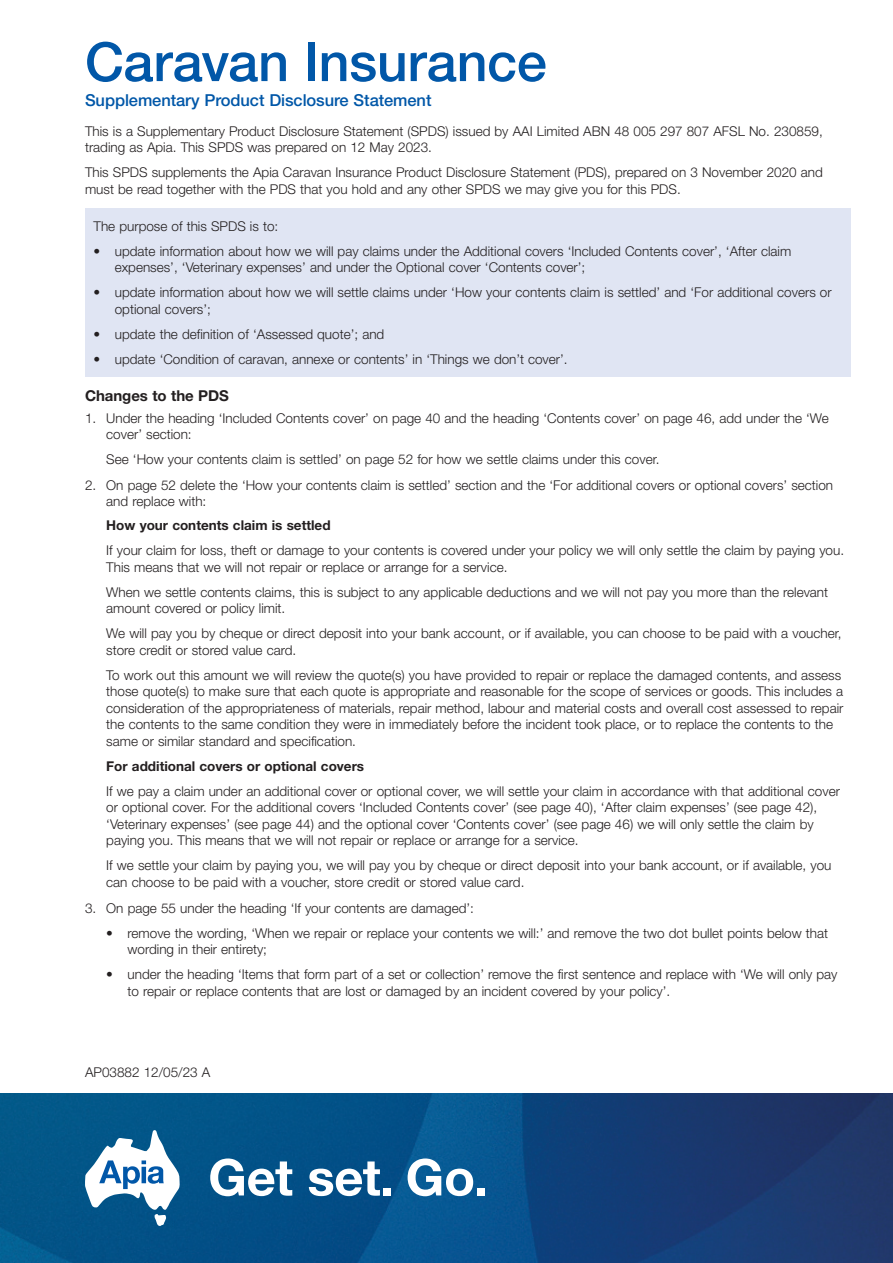
<style>
.page{position:relative;width:893px;height:1263px;background:#fff}
.page>*{position:absolute;margin:0;border:0;box-sizing:border-box;transform-origin:0 0}
.t1{font:500 54px "Helvetica Neue LT Std";letter-spacing:-.005em;color:#0157a8}
.t2{font:500 16.5px "Helvetica Neue LT Std";letter-spacing:-.005em;color:#0157a8}
.t3{font:700 15px "Helvetica Neue LT Std";letter-spacing:-.005em;color:#231f20}
.t4{font:300 13.5px/16.5px "Helvetica Neue LT Std";color:#231f20}
.t5{font:700 13.5px "Helvetica Neue LT Std";color:#231f20}
</style>
<div class="page">
<img style="left:0;top:1093px;width:893px;height:170px">
<svg style="left:85px;top:1130px;width:95px;height:96px"></svg>
<svg style="left:210px;top:1158px;width:82px;height:38px"></svg>
<svg style="left:309px;top:1161px;width:71px;height:35px"></svg>
<div style="left:383px;top:1188px;width:8px;height:7px;background:#fff"></div>
<svg style="left:408px;top:1158px;width:65px;height:38px"></svg>
<div style="left:477px;top:1188px;width:8px;height:7px;background:#fff"></div>
<div style="left:85px;top:208px;width:765px;height:168px;background:#e0e5f3"></div>
<h1 class="t1" style="left:85px;top:30px;width:463px">Caravan Insurance</h1>
<p class="t2" style="left:85px;top:91px;width:348px">Supplementary Product Disclosure Statement</p>
<p class="t4" style="left:85px;top:122px;width:739px">This is a Supplementary Product Disclosure Statement (SPDS) issued by AAI Limited ABN 48 005 297 807 AFSL No. 230859, trading as Apia. This SPDS was prepared on 12 May 2023.</p>
<p class="t4" style="left:85px;top:164px;width:739px">This SPDS supplements the Apia Caravan Insurance Product Disclosure Statement (PDS), prepared on 3 November 2020 and must be read together with the PDS that you hold and any other SPDS we may give you for this PDS.</p>
<p class="t4" style="left:94px;top:217px;width:186px">The purpose of this SPDS is to:</p>
<p class="t4" style="left:115px;top:242px;width:678px;text-indent:-21px">• update information about how we will pay claims under the Additional covers ‘Included Contents cover’, ‘After claim expenses’, ‘Veterinary expenses’ and under the Optional cover ‘Contents cover’;</p>
<p class="t4" style="left:115px;top:284px;width:718px;text-indent:-21px">• update information about how we will settle claims under ‘How your contents claim is settled’ and ‘For additional covers or optional covers’;</p>
<p class="t4" style="left:94px;top:325px;width:292px">• update the definition of ‘Assessed quote’; and</p>
<p class="t4" style="left:94px;top:350px;width:476px">• update ‘Condition of caravan, annexe or contents’ in ‘Things we don’t cover’.</p>
<p class="t3" style="left:85px;top:386px;width:145px">Changes to the PDS</p>
<p class="t4" style="left:106px;top:410px;width:724px;line-height:15.8px;text-indent:-21px">1. Under the heading ‘Included Contents cover’ on page 40 and the heading ‘Contents cover’ on page 46, add under the ‘We cover’ section:</p>
<p class="t4" style="left:106px;top:451px;width:555px">See ‘How your contents claim is settled’ on page 52 for how we settle claims under this cover.</p>
<p class="t4" style="left:106px;top:477px;width:728px;line-height:15.8px;text-indent:-21px">2. On page 52 delete the ‘How your contents claim is settled’ section and the ‘For additional covers or optional covers’ section and replace with:</p>
<p class="t5" style="left:106px;top:517px;width:226px">How your contents claim is settled</p>
<p class="t4" style="left:106px;top:542px;width:739px">If your claim for loss, theft or damage to your contents is covered under your policy we will only settle the claim by paying you.<br>This means that we will not repair or replace or arrange for a service.</p>
<p class="t4" style="left:106px;top:583px;width:723px">When we settle contents claims, this is subject to any applicable deductions and we will not pay you more than the relevant amount covered or policy limit.</p>
<p class="t4" style="left:106px;top:625px;width:737px">We will pay you by cheque or direct deposit into your bank account, or if available, you can choose to be paid with a voucher, store credit or stored value card.</p>
<p class="t4" style="left:106px;top:666px;width:739px">To work out this amount we will review the quote(s) you have provided to repair or replace the damaged contents, and assess those quote(s) to make sure that each quote is appropriate and reasonable for the scope of services or goods. This includes a consideration of the appropriateness of materials, repair method, labour and material costs and overall cost assessed to repair the contents to the same condition they were in immediately before the incident took place, or to replace the contents to the same or similar standard and specification.</p>
<p class="t5" style="left:106px;top:757px;width:259px">For additional covers or optional covers</p>
<p class="t4" style="left:106px;top:782px;width:735px">If we pay a claim under an additional cover or optional cover, we will settle your claim in accordance with that additional cover or optional cover. For the additional covers ‘Included Contents cover’ (see page 40), ‘After claim expenses’ (see page 42), ‘Veterinary expenses’ (see page 44) and the optional cover ‘Contents cover’ (see page 46) we will only settle the claim by paying you. This means that we will not repair or replace or arrange for a service.</p>
<p class="t4" style="left:106px;top:857px;width:727px">If we settle your claim by paying you, we will pay you by cheque or direct deposit into your bank account, or if available, you can choose to be paid with a voucher, store credit or stored value card.</p>
<p class="t4" style="left:85px;top:900px;width:390px">3. On page 55 under the heading ‘If your contents are damaged’:</p>
<p class="t4" style="left:128px;top:925px;width:702px;text-indent:-21px">• remove the wording, ‘When we repair or replace your contents we will:’ and remove the two dot bullet points below that wording in their entirety;</p>
<p class="t4" style="left:128px;top:966px;width:711px;text-indent:-21px">• under the heading ‘Items that form part of a set or collection’ remove the first sentence and replace with ‘We will only pay to repair or replace contents that are lost or damaged by an incident covered by your policy’.</p>
<p class="t4" style="left:85px;top:1063px;width:127px">AP03882 12/05/23 A</p>
</div>
